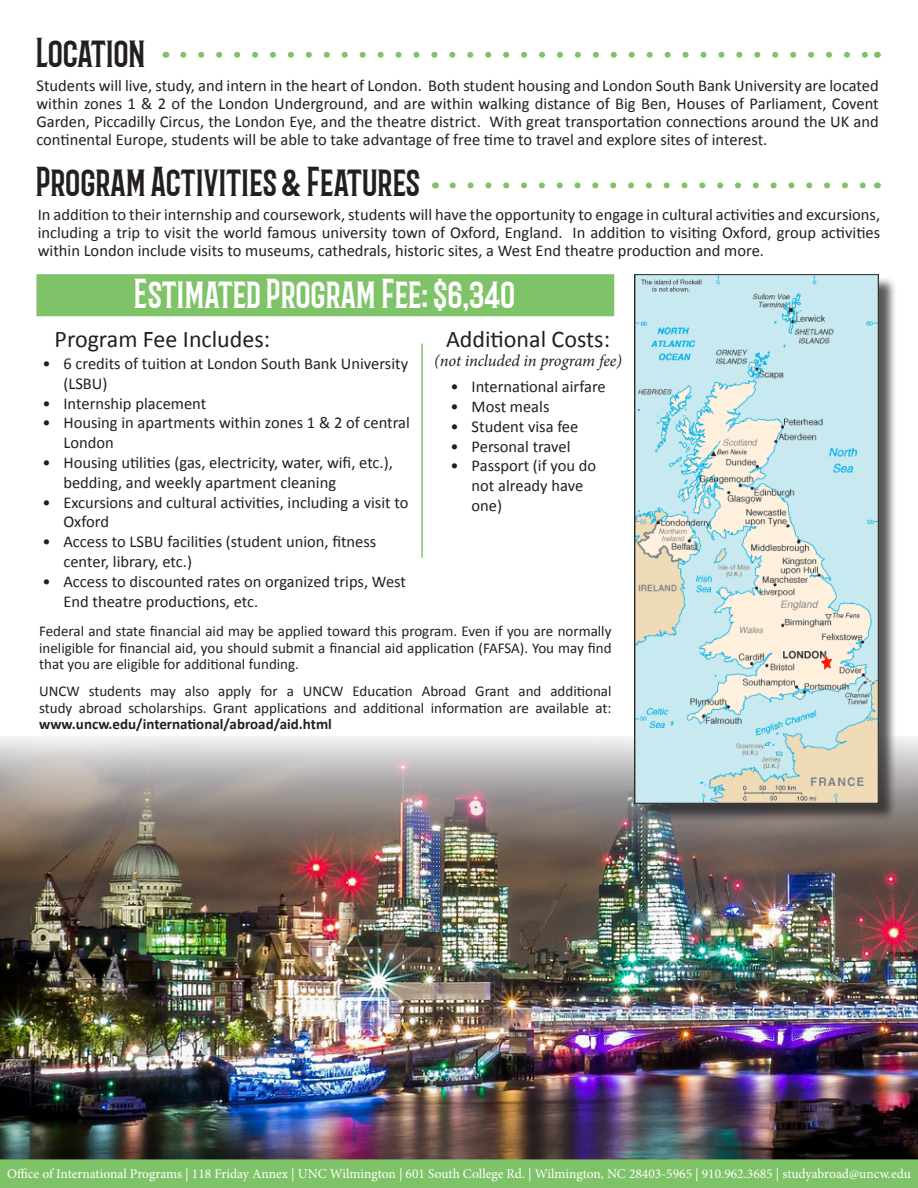
<style>
.page{position:relative;width:918px;height:1188px;background:#fff}
.page>*{position:absolute;margin:0;border:0;box-sizing:border-box;transform-origin:0 0}
.t1{font:36px "Barbaro";letter-spacing:-.005em;color:#231f20}
.t2{font:36px "Barbaro";letter-spacing:-.005em;color:#fff}
.t3{font:24px "Calibri";color:#231f20}
.Text{font:16.5px/19.8px "Calibri";color:#231f20}
.t4{font:italic 16.5px "Minion Pro";letter-spacing:-.01em;color:#231f20}
.Text-2{font:15px/16.5px "Calibri";color:#231f20;text-align:justify}
.t5{font:13.5px "Minion Pro";color:#fff}
.s1{font-weight:700}
</style>
<div class="page">
<img style="left:0;top:861px;width:918px;height:298px">
<img style="left:0;top:736px;width:918px;height:125px">
<div style="left:36px;top:274px;width:578px;height:42px;background:#7ec367;border:2px solid #7ec367"></div>
<hr style="left:421px;top:344px;width:2px;height:214px;background:#7ec367">
<svg style="left:183px;top:52px;width:685px;height:6px"></svg>
<div style="left:0;top:1159px;width:918px;height:29px;background:#7ec367"></div>
<div style="left:637px;top:276px;width:261px;height:546px;background:#231f20;opacity:.75"></div>
<img style="left:634px;top:274px;width:245px;height:530px">
<svg style="left:821px;top:656px;width:11px;height:13px"></svg>
<svg style="left:453px;top:182px;width:413px;height:6px"></svg>
<p class="t1" style="left:36px;top:29px;width:111px">Location</p>
<p class="Text" style="left:36px;top:77px;width:844px;line-height:18px;text-align:justify">Students will live, study, and intern in the heart of London. Both student housing and London South Bank University are located within zones 1 &amp; 2 of the London Underground, and are within walking distance of Big Ben, Houses of Parliament, Covent Garden, Piccadilly Circus, the London Eye, and the theatre district. With great transportation connections around the UK and continental Europe, students will be able to take advantage of free time to travel and explore sites of interest.</p>
<p class="t1" style="left:36px;top:159px;width:386px">Program Activities &amp; Features</p>
<p class="Text" style="left:38px;top:206px;width:844px;line-height:18px;text-align:justify">In addition to their internship and coursework, students will have the opportunity to engage in cultural activities and excursions, including a trip to visit the world famous university town of Oxford, England. In addition to visiting Oxford, group activities within London include visits to museums, cathedrals, historic sites, a West End theatre production and more.</p>
<p class="t2" style="left:135px;top:271px;width:383px">Estimated Program Fee: $6,340</p>
<p class="t3" style="left:55px;top:323px;width:217px">Program Fee Includes:</p>
<p class="Text" style="left:63px;top:354px;width:346px;text-indent:-21px">• 6 credits of tuition at London South Bank University (LSBU)</p>
<p class="Text" style="left:42px;top:393px;width:165px">• Internship placement</p>
<p class="Text" style="left:63px;top:413px;width:348px;text-indent:-21px">• Housing in apartments within zones 1 &amp; 2 of central<br>London</p>
<p class="Text" style="left:63px;top:453px;width:331px;text-indent:-21px">• Housing utilities (gas, electricity, water, wifi, etc.), bedding, and weekly apartment cleaning</p>
<p class="Text" style="left:63px;top:492px;width:347px;text-indent:-21px">• Excursions and cultural activities, including a visit to<br>Oxford</p>
<p class="Text" style="left:63px;top:532px;width:314px;text-indent:-21px">• Access to LSBU facilities (student union, fitness center, library, etc.)</p>
<p class="Text" style="left:63px;top:571px;width:344px;text-indent:-21px">• Access to discounted rates on organized trips, West<br>End theatre productions, etc.</p>
<p class="t3" style="left:446px;top:323px;width:166px">Additional Costs:</p>
<p class="t4" style="left:434px;top:350px;width:189px">(not included in program fee)</p>
<p class="Text" style="left:451px;top:377px;width:157px">• International airfare</p>
<p class="Text" style="left:451px;top:397px;width:100px">• Most meals</p>
<p class="Text" style="left:451px;top:416px;width:129px">• Student visa fee</p>
<p class="Text" style="left:451px;top:436px;width:121px">• Personal travel</p>
<p class="Text" style="left:472px;top:456px;width:126px;text-indent:-21px">• Passport (if you do not already have one)</p>
<p class="Text-2" style="left:39px;top:623px;width:574px">Federal and state financial aid may be applied toward this program. Even if you are normally ineligible for financial aid, you should submit a financial aid application (FAFSA). You may find that you are eligible for additional funding.</p>
<p class="Text-2" style="left:39px;top:683px;width:574px">UNCW students may also apply for a UNCW Education Abroad Grant and additional study abroad scholarships. Grant applications and additional information are available at: <span class="s1">www.uncw.edu/international/abroad/aid.html</span></p>
<p class="t5" style="left:7px;top:1164px;width:905px">Office of International Programs | 118 Friday Annex | UNC Wilmington | 601 South College Rd. | Wilmington, NC 28403-5965 | 910.962.3685 | studyabroad@uncw.edu</p>
</div>
